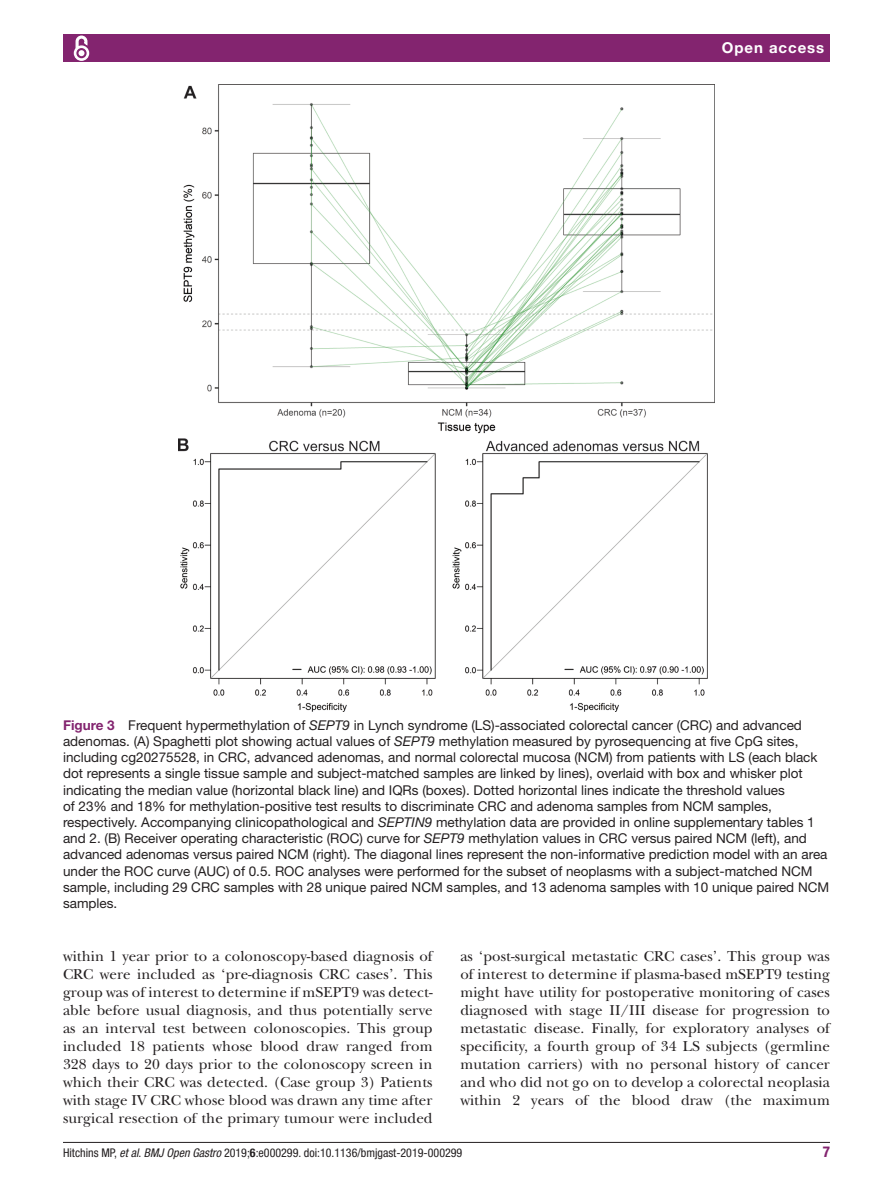
<style>
.page{position:relative;width:893px;height:1191px;background:#fff}
.page>*{position:absolute;margin:0;border:0;box-sizing:border-box;transform-origin:0 0}
.t1{font:15px/18px "New Baskerville";letter-spacing:.005em;color:#231f20;text-align:justify}
.t2{font:700 15px "Helvetica Neue LT Std";letter-spacing:.065em;color:#fff}
.t3{font:700 condensed 15px "Helvetica Neue LT Std";color:#83246f}
.t4{font:13.5px/16.2px "Helvetica Neue LT Std";color:#231f20}
.t5{font:condensed 12px "Helvetica Neue LT Std";color:#231f20}
.s1{font-weight:700;color:#83246f}
.s2{font-style:italic}
.s3{font-weight:700}
</style>
<div class="page">
<hr style="left:63px;top:1142px;width:767px;height:1px;background:#231f20">
<div style="left:63px;top:34px;width:767px;height:28px;background:#83246f"></div>
<svg style="left:73px;top:35px;width:17px;height:26px"></svg>
<img style="left:178px;top:84px;width:537px;height:628px">
<p class="t2" style="left:722px;top:39px;width:104px">Open access</p>
<p class="t4" style="left:63px;top:716px;width:768px"><span class="s1">Figure 3</span> Frequent hypermethylation of <span class="s2">SEPT9</span> in Lynch syndrome (LS)-associated colorectal cancer (CRC) and advanced adenomas. (A) Spaghetti plot showing actual values of <span class="s2">SEPT9</span> methylation measured by pyrosequencing at five CpG sites, including cg20275528, in CRC, advanced adenomas, and normal colorectal mucosa (NCM) from patients with LS (each black dot represents a single tissue sample and subject-matched samples are linked by lines), overlaid with box and whisker plot indicating the median value (horizontal black line) and IQRs (boxes). Dotted horizontal lines indicate the threshold values<br>of 23% and 18% for methylation-positive test results to discriminate CRC and adenoma samples from NCM samples, respectively. Accompanying clinicopathological and <span class="s2">SEPTIN9</span> methylation data are provided in online supplementary tables 1 and 2. (B) Receiver operating characteristic (ROC) curve for <span class="s2">SEPT9</span> methylation values in CRC versus paired NCM (left), and advanced adenomas versus paired NCM (right). The diagonal lines represent the non-informative prediction model with an area under the ROC curve (AUC) of 0.5. ROC analyses were performed for the subset of neoplasms with a subject-matched NCM sample, including 29 CRC samples with 28 unique paired NCM samples, and 13 adenoma samples with 10 unique paired NCM samples.</p>
<p class="t1" style="left:63px;top:947px;width:371px">within 1 year prior to a colonoscopy-based diagnosis of CRC were included as ‘pre-diagnosis CRC cases’. This group was of interest to determine if mSEPT9 was detect&shy;able before usual diagnosis, and thus potentially serve as an interval test between colonoscopies. This group included 18 patients whose blood draw ranged from 328 days to 20 days prior to the colonoscopy screen in which their CRC was detected. (Case group 3) Patients with stage IV CRC whose blood was drawn any time after surgical resection of the primary tumour were included</p>
<p class="t1" style="left:460px;top:947px;width:371px">as ‘post-surgical metastatic CRC cases’. This group was of interest to determine if plasma-based mSEPT9 testing might have utility for postoperative monitoring of cases diagnosed with stage II/III disease for progression to metastatic disease. Finally, for exploratory analyses of specificity, a fourth group of 34 LS subjects (germline mutation carriers) with no personal history of cancer and who did not go on to develop a colorectal neoplasia within 2 years of the blood draw (the maximum</p>
<p class="t5" style="left:63px;top:1145px;width:401px">Hitchins MP, <span class="s2">et al</span>. <span class="s2">BMJ Open Gastro</span> 2019;<span class="s3">6</span>:e000299. doi:10.1136/bmjgast-2019-000299</p>
<p class="t3" style="left:823px;top:1142px;width:9px">7</p>
</div>
